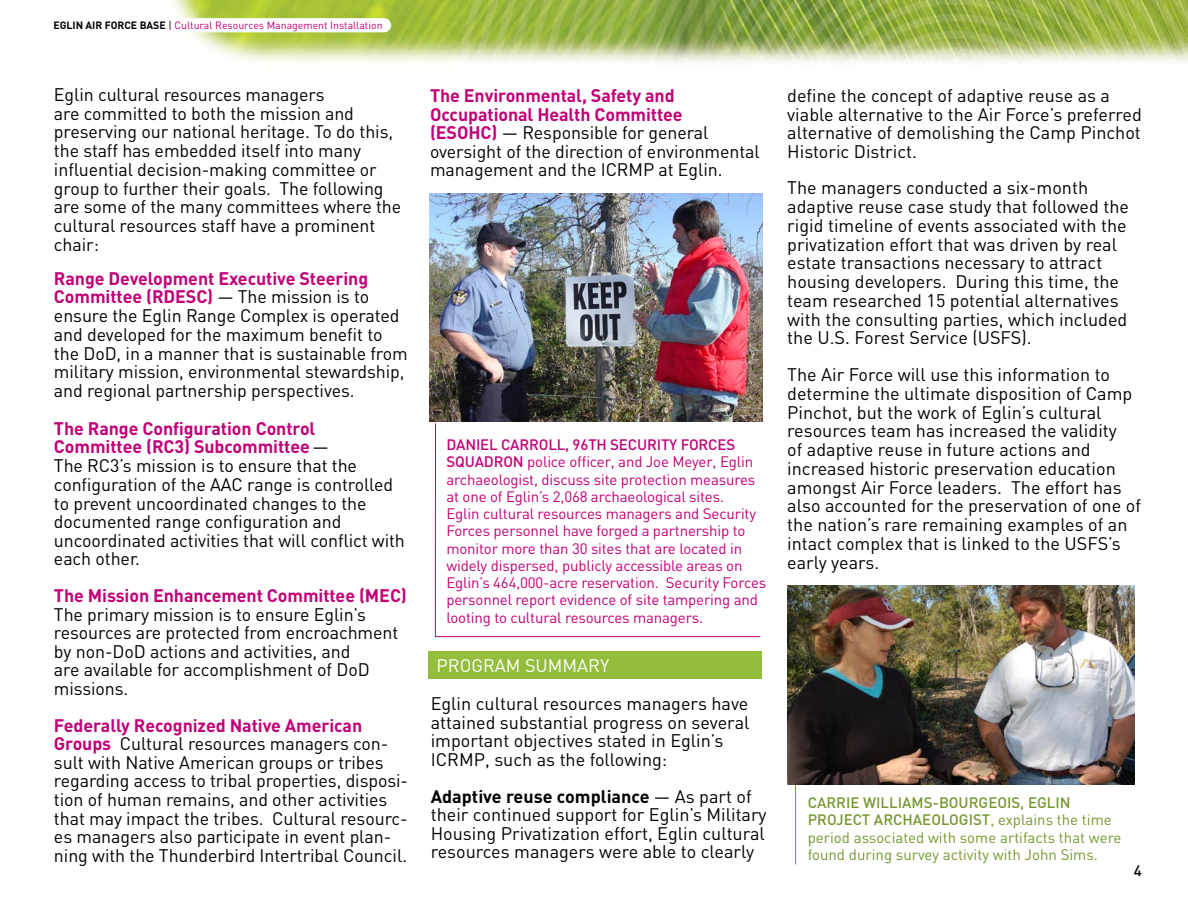
<style>
.page{position:relative;width:1188px;height:918px;background:#fff}
.page>*{position:absolute;margin:0;border:0;box-sizing:border-box;transform-origin:0 0}
.BODY_TEXT_STYLE{font:18px/18.8px "DIN";letter-spacing:-.005em;color:#000}
.BODY_TEXT_STYLE-2{font:700 18px/18.5px "DIN";letter-spacing:-.005em;color:#c10077}
.BODY_TEXT_STYLE-3{font:18px "DIN";color:#fff}
.photo_caption{font:15px/17.2px "DIN";letter-spacing:-.01em;color:#c10077}
.photo_caption-2{font:15px/17.2px "DIN";color:#75972f}
.photo_caption-3{font:500 15px "DIN";color:#000}
.t1{font:10.5px "DIN";color:#c10077}
.s1{font-weight:700;color:#000}
.s2{color:#000}
.s3{font-weight:700;color:#c10077}
.s4{font-weight:400;color:#000}
.s5{font-weight:500}
.s6{font-weight:700}
</style>
<div class="page">
<img style="left:173px;top:0;width:1015px;height:865px">
<svg style="left:173px;top:18px;width:218px;height:14px"></svg>
<div style="left:429px;top:651px;width:333px;height:27px;background:#93bd3a"></div>
<img style="left:429px;top:194px;width:334px;height:228px">
<svg style="left:435px;top:423px;width:326px;height:214px"></svg>
<hr style="left:795px;top:785px;width:1px;height:79px;background:#75972f">
<img style="left:788px;top:586px;width:347px;height:199px">
<p class="t1" style="left:53px;top:19px;width:331px"><span class="s1">EGLIN AIR FORCE BASE</span> <span class="s2">|</span> Cultural Resources Management Installation</p>
<p class="BODY_TEXT_STYLE" style="left:54px;top:85px;width:349px">Eglin cultural resources managers<br>are committed to both the mission and preserving our national heritage. To do this, the staff has embedded itself into many influential decision-making committee or group to further their goals. The following are some of the many committees where the cultural resources staff have a prominent chair:</p>
<p class="BODY_TEXT_STYLE" style="left:54px;top:269px;width:355px"><span class="s3">Range Development Executive Steering Committee (RDESC)</span> — The mission is to ensure the Eglin Range Complex is operated and developed for the maximum benefit to the DoD, in a manner that is sustainable from military mission, environmental stewardship, and regional partnership perspectives.</p>
<p class="BODY_TEXT_STYLE-2" style="left:54px;top:418px;width:263px">The Range Configuration Control</p>
<p class="BODY_TEXT_STYLE-2" style="left:54px;top:437px;width:276px">Committee (RC3) Subcommittee <span class="s4">—</span></p>
<p class="BODY_TEXT_STYLE" style="left:54px;top:457px;width:352px">The RC3’s mission is to ensure that the configuration of the AAC range is controlled to prevent uncoordinated changes to the documented range configuration and uncoordinated activities that will conflict with each other.</p>
<p class="BODY_TEXT_STYLE" style="left:54px;top:587px;width:354px"><span class="s3">The Mission Enhancement Committee (MEC)<br></span>The primary mission is to ensure Eglin’s resources are protected from encroachment by non-DoD actions and activities, and<br>are available for accomplishment of DoD missions.</p>
<p class="BODY_TEXT_STYLE" style="left:54px;top:716px;width:356px"><span class="s3">Federally Recognized Native American Groups</span> Cultural resources managers con&shy;sult with Native American groups or tribes regarding access to tribal properties, disposi&shy;tion of human remains, and other activities that may impact the tribes. Cultural resourc&shy;es managers also participate in event plan&shy;ning with the Thunderbird Intertribal Council.</p>
<p class="BODY_TEXT_STYLE-2" style="left:430px;top:86px;width:254px">The Environmental, Safety and<br>Occupational Health Committee</p>
<p class="BODY_TEXT_STYLE" style="left:430px;top:124px;width:331px"><span class="s3">(ESOHC)</span> — Responsible for general oversight of the direction of environmental management and the ICRMP at Eglin.</p>
<p class="photo_caption" style="left:446px;top:436px;width:321px"><span class="s5">DANIEL CARROLL, 96TH SECURITY FORCES SQUADRON</span> police officer, and Joe Meyer, Eglin archaeologist, discuss site protection measures at one of Eglin’s 2,068 archaeological sites.<br>Eglin cultural resources managers and Security Forces personnel have forged a partnership to monitor more than 30 sites that are located in widely dispersed, publicly accessible areas on Eglin’s 464,000-acre reservation. Security Forces personnel report evidence of site tampering and looting to cultural resources managers.</p>
<p class="BODY_TEXT_STYLE-3" style="left:437px;top:655px;width:174px">PROGRAM SUMMARY</p>
<p class="BODY_TEXT_STYLE" style="left:431px;top:695px;width:320px">Eglin cultural resources managers have attained substantial progress on several important objectives stated in Eglin’s ICRMP, such as the following:</p>
<p class="BODY_TEXT_STYLE" style="left:431px;top:787px;width:337px"><span class="s6">Adaptive reuse compliance</span> — As part of their continued support for Eglin’s Military Housing Privatization effort, Eglin cultural resources managers were able to clearly</p>
<p class="BODY_TEXT_STYLE" style="left:787px;top:87px;width:356px">define the concept of adaptive reuse as a viable alternative to the Air Force’s preferred alternative of demolishing the Camp Pinchot Historic District.</p>
<p class="BODY_TEXT_STYLE" style="left:787px;top:179px;width:343px">The managers conducted a six-month adaptive reuse case study that followed the rigid timeline of events associated with the privatization effort that was driven by real estate transactions necessary to attract housing developers. During this time, the team researched 15 potential alternatives with the consulting parties, which included the U.S. Forest Service (USFS).</p>
<p class="BODY_TEXT_STYLE" style="left:787px;top:366px;width:355px">The Air Force will use this information to determine the ultimate disposition of Camp Pinchot, but the work of Eglin’s cultural resources team has increased the validity<br>of adaptive reuse in future actions and increased historic preservation education amongst Air Force leaders. The effort has also accounted for the preservation of one of the nation’s rare remaining examples of an intact complex that is linked to the USFS’s early years.</p>
<p class="photo_caption-2" style="left:808px;top:794px;width:315px"><span class="s5">CARRIE WILLIAMS-BOURGEOIS, EGLIN PROJECT ARCHAEOLOGIST</span>, explains the time period associated with some artifacts that were found during survey activity with John Sims.</p>
<p class="photo_caption-3" style="left:1134px;top:861px;width:9px">4</p>
</div>
